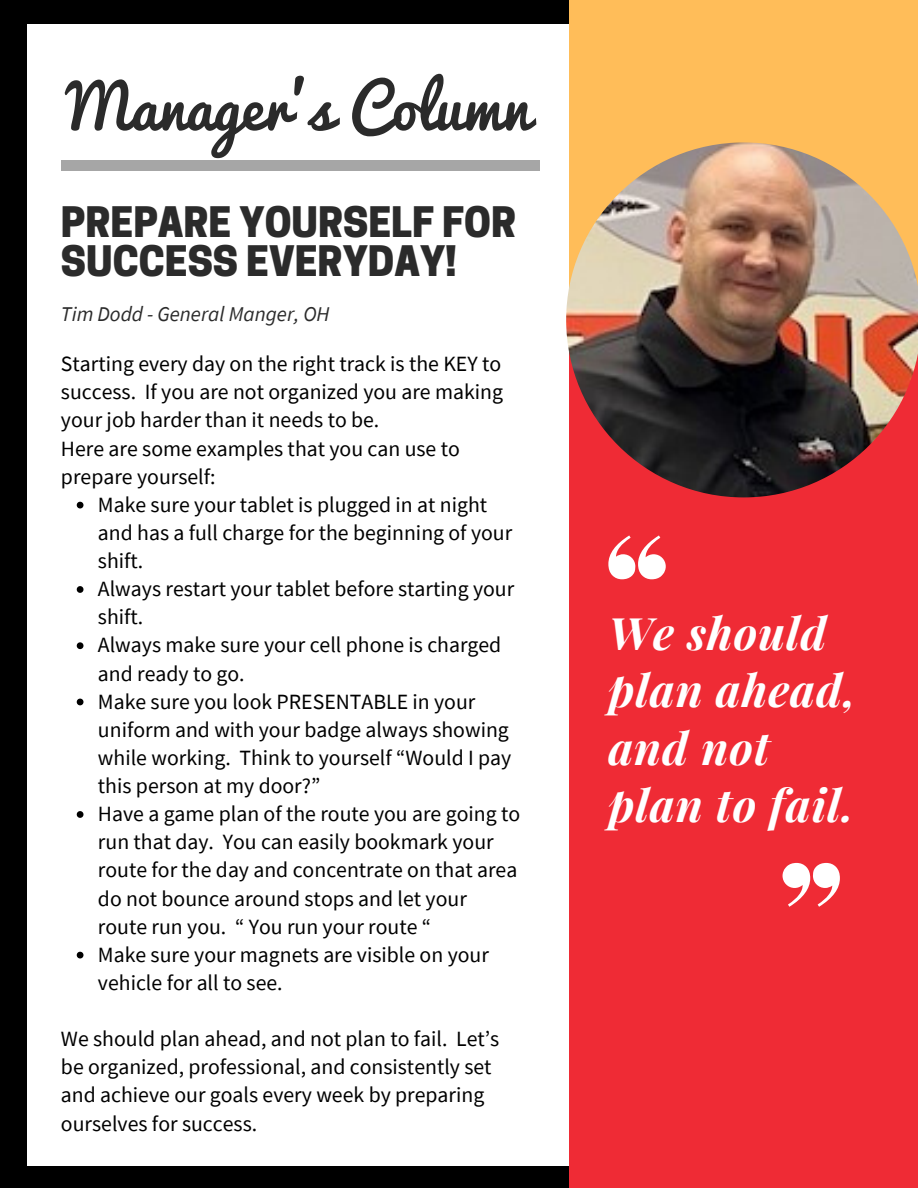
<style>
.page{position:relative;width:918px;height:1188px;background:#000}
.page>*{position:absolute;margin:0;border:0;box-sizing:border-box;transform-origin:0 0}
.t1{font:60.6px "Pacifico";color:#2b2b2b}
.t2{font:italic 700 44.85px/57.3px "Playfair Display";letter-spacing:.02em;color:#fff}
.t3{font:800 39.45px/39.3px "Cooper Hewitt";color:#2b2b2b}
.t4{font:21.75px/28.2px "Source Sans Pro";color:#000}
.t5{font:italic 21px "Source Sans Pro";color:#2b2b2b}
</style>
<div class="page">
<div style="left:27px;top:25px;width:560px;height:1141px;background:#fff"></div>
<div style="left:569px;top:0;width:349px;height:1188px;background:#ffbd59"></div>
<div style="left:569px;top:298px;width:349px;height:890px;background:#ef2b35"></div>
<img style="left:566px;top:142px;width:352px;height:355px">
<div style="left:61px;top:161px;width:479px;height:9px;background:#a6a6a6"></div>
<svg style="left:608px;top:535px;width:58px;height:44px"></svg>
<svg style="left:783px;top:863px;width:57px;height:44px"></svg>
<svg style="left:77px;top:502px;width:6px;height:6px"></svg>
<svg style="left:77px;top:586px;width:6px;height:7px"></svg>
<svg style="left:77px;top:642px;width:6px;height:7px"></svg>
<svg style="left:77px;top:699px;width:6px;height:6px"></svg>
<svg style="left:77px;top:811px;width:6px;height:7px"></svg>
<svg style="left:77px;top:952px;width:6px;height:6px"></svg>
<p class="t1" style="left:66px;top:74px;width:465px">Manager's Column</p>
<p class="t3" style="left:61px;top:207px;width:457px">PREPARE YOURSELF FOR<br>SUCCESS EVERYDAY!</p>
<p class="t5" style="left:61px;top:300px;width:270px">Tim Dodd - General Manger, OH</p>
<p class="t4" style="left:61px;top:349px;width:444px;text-align:justify">Starting every day on the right track is the KEY to success. If you are not organized you are making your job harder than it needs to be.</p>
<p class="t4" style="left:61px;top:434px;width:400px">Here are some examples that you can use to prepare yourself:</p>
<p class="t4" style="left:98px;top:490px;width:416px">Make sure your tablet is plugged in at night and has a full charge for the beginning of your shift.</p>
<p class="t4" style="left:98px;top:574px;width:418px">Always restart your tablet before starting your shift.</p>
<p class="t4" style="left:98px;top:631px;width:405px">Always make sure your cell phone is charged and ready to go.</p>
<p class="t4" style="left:98px;top:687px;width:415px">Make sure you look PRESENTABLE in your uniform and with your badge always showing while working. Think to yourself “Would I pay this person at my door?”</p>
<p class="t4" style="left:98px;top:799px;width:424px">Have a game plan of the route you are going to run that day. You can easily bookmark your route for the day and concentrate on that area do not bounce around stops and let your route run you. “ You run your route “</p>
<p class="t4" style="left:98px;top:940px;width:393px">Make sure your magnets are visible on your vehicle for all to see.</p>
<p class="t4" style="left:61px;top:1024px;width:440px">We should plan ahead, and not plan to fail. Let’s be organized, professional, and consistently set and achieve our goals every week by preparing ourselves for success.</p>
<p class="t2" style="left:608px;top:603px;width:249px">We should plan ahead, and not plan to fail.</p>
</div>
